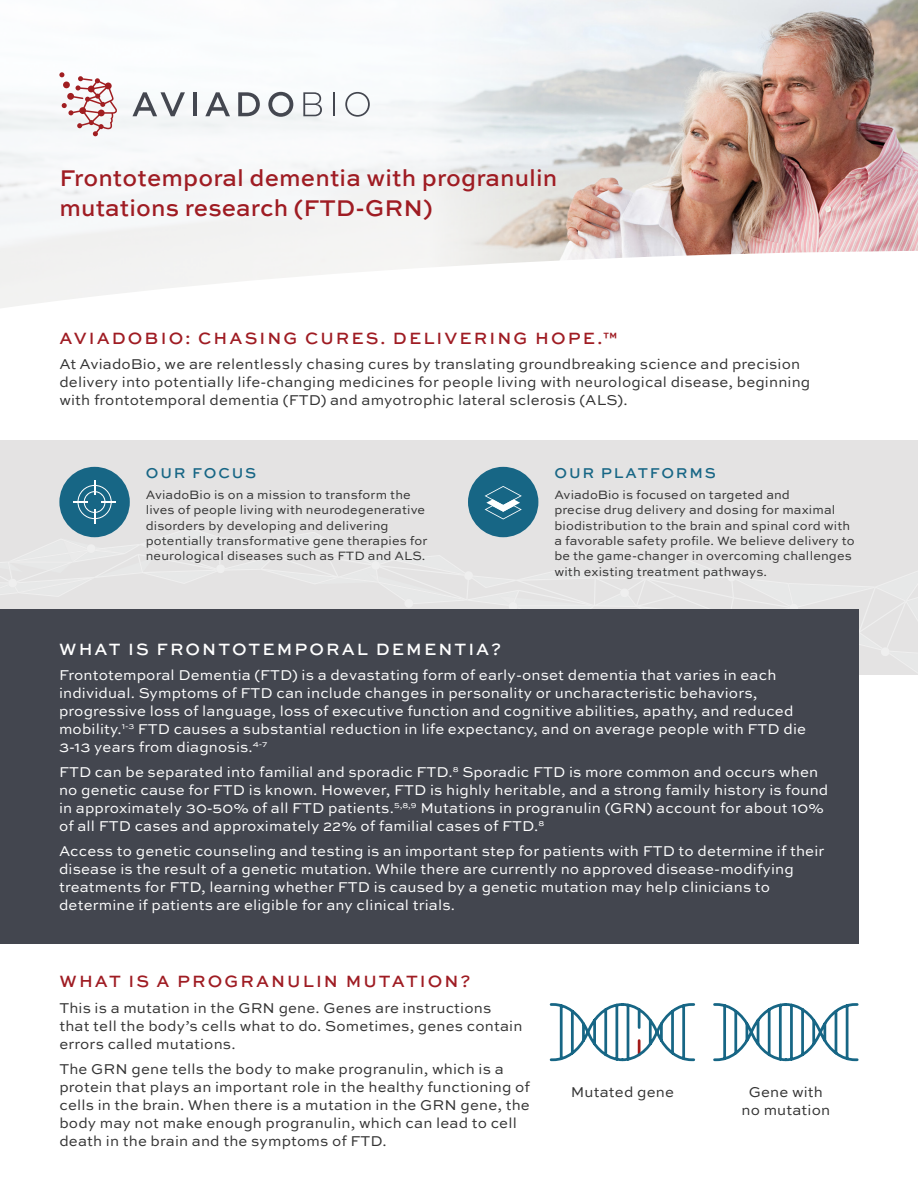
<style>
.page{position:relative;width:918px;height:1188px;background:#fff}
.page>*{position:absolute;margin:0;border:0;box-sizing:border-box;transform-origin:0 0}
.t1{font:500 24px/30px "Sweet Sans Pro";letter-spacing:.005em;color:#9f1c23}
.t2{font:500 17.25px "Sweet Sans Pro";letter-spacing:.12em;color:#9f1c23}
.t3{font:500 17.25px "Sweet Sans Pro";letter-spacing:.12em;color:#fff}
.t4{font:15px/18px "Sweet Sans Pro";letter-spacing:.01em;color:#fff}
.t5{font:15px/18px "Sweet Sans Pro";letter-spacing:.01em;color:#333}
.t6{font:500 15px "Sweet Sans Pro";letter-spacing:.12em;color:#176685}
.t7{font:12.75px/15.3px "Sweet Sans Pro";letter-spacing:.01em;color:#333}
</style>
<div class="page">
<img style="left:634px;top:0;width:284px;height:250px">
<svg style="left:0;top:0;width:634px;height:250px;fill:#f5f6f8"></svg>
<svg style="left:0;top:250px;width:918px;height:191px"></svg>
<svg style="left:132px;top:92px;width:53px;height:24px"></svg>
<hr style="left:193px;top:92px;width:4px;height:24px;background:#444750">
<svg style="left:205px;top:92px;width:25px;height:24px"></svg>
<svg style="left:238px;top:92px;width:22px;height:24px"></svg>
<svg style="left:268px;top:92px;width:25px;height:25px"></svg>
<svg style="left:303px;top:92px;width:19px;height:24px"></svg>
<hr style="left:333px;top:92px;width:2px;height:24px;background:#444750">
<svg style="left:345px;top:92px;width:25px;height:25px"></svg>
<svg style="left:59px;top:72px;width:59px;height:64px"></svg>
<div style="left:0;top:441px;width:918px;height:234px;background:#e4e3e3"></div>
<div style="left:59px;top:467px;width:71px;height:70px;background:#176685;border-radius:50%"></div>
<div style="left:468px;top:467px;width:70px;height:70px;background:#176685;border-radius:50%"></div>
<svg style="left:0;top:480px;width:918px;height:192px"></svg>
<div style="left:0;top:609px;width:859px;height:334px;background:#43464f"></div>
<svg style="left:549px;top:1003px;width:147px;height:59px"></svg>
<svg style="left:713px;top:1003px;width:146px;height:59px"></svg>
<h1 class="t1" style="left:59px;top:162px;width:500px">Frontotemporal dementia with progranulin mutations research (FTD-GRN)</h1>
<p class="t2" style="left:60px;top:325px;width:560px">AVIADOBIO: CHASING CURES. DELIVERING HOPE.™</p>
<p class="t5" style="left:59px;top:355px;width:752px">At AviadoBio, we are relentlessly chasing cures by translating groundbreaking science and precision delivery into potentially life-changing medicines for people living with neurological disease, beginning with frontotemporal dementia (FTD) and amyotrophic lateral sclerosis (ALS).</p>
<p class="t6" style="left:146px;top:462px;width:112px">OUR FOCUS</p>
<p class="t7" style="left:146px;top:487px;width:283px">AviadoBio is on a mission to transform the lives of people living with neurodegenerative disorders by developing and delivering potentially transformative gene therapies for neurological diseases such as FTD and ALS.</p>
<p class="t6" style="left:555px;top:462px;width:163px">OUR PLATFORMS</p>
<p class="t7" style="left:554px;top:487px;width:302px">AviadoBio is focused on targeted and<br>precise drug delivery and dosing for maximal biodistribution to the brain and spinal cord with a favorable safety profile. We believe delivery to be the game-changer in overcoming challenges with existing treatment pathways.</p>
<p class="t3" style="left:59px;top:636px;width:443px">WHAT IS FRONTOTEMPORAL DEMENTIA?</p>
<p class="t4" style="left:59px;top:666px;width:749px">Frontotemporal Dementia (FTD) is a devastating form of early-onset dementia that varies in each individual. Symptoms of FTD can include changes in personality or uncharacteristic behaviors, progressive loss of language, loss of executive function and cognitive abilities, apathy, and reduced mobility.<sup>1-3</sup> FTD causes a substantial reduction in life expectancy, and on average people with FTD die 3-13 years from diagnosis.<sup>4-7</sup></p>
<p class="t4" style="left:59px;top:762px;width:771px">FTD can be separated into familial and sporadic FTD.<sup>8</sup> Sporadic FTD is more common and occurs when no genetic cause for FTD is known. However, FTD is highly heritable, and a strong family history is found in approximately 30-50% of all FTD patients.<sup>5,8,9</sup> Mutations in progranulin (GRN) account for about 10% of all FTD cases and approximately 22% of familial cases of FTD.<sup>8</sup></p>
<p class="t4" style="left:59px;top:841px;width:767px">Access to genetic counseling and testing is an important step for patients with FTD to determine if their disease is the result of a genetic mutation. While there are currently no approved disease-modifying treatments for FTD, learning whether FTD is caused by a genetic mutation may help clinicians to determine if patients are eligible for any clinical trials.</p>
<p class="t2" style="left:60px;top:969px;width:413px">WHAT IS A PROGRANULIN MUTATION?</p>
<p class="t5" style="left:59px;top:998px;width:465px">This is a mutation in the GRN gene. Genes are instructions that tell the body’s cells what to do. Sometimes, genes contain errors called mutations.</p>
<p class="t5" style="left:59px;top:1059px;width:472px">The GRN gene tells the body to make progranulin, which is a protein that plays an important role in the healthy functioning of cells in the brain. When there is a mutation in the GRN gene, the body may not make enough progranulin, which can lead to cell death in the brain and the symptoms of FTD.</p>
<p class="t5" style="left:571px;top:1082px;width:104px">Mutated gene</p>
<p class="t5" style="left:742px;top:1082px;width:90px;text-align:center">Gene with no mutation</p>
</div>
